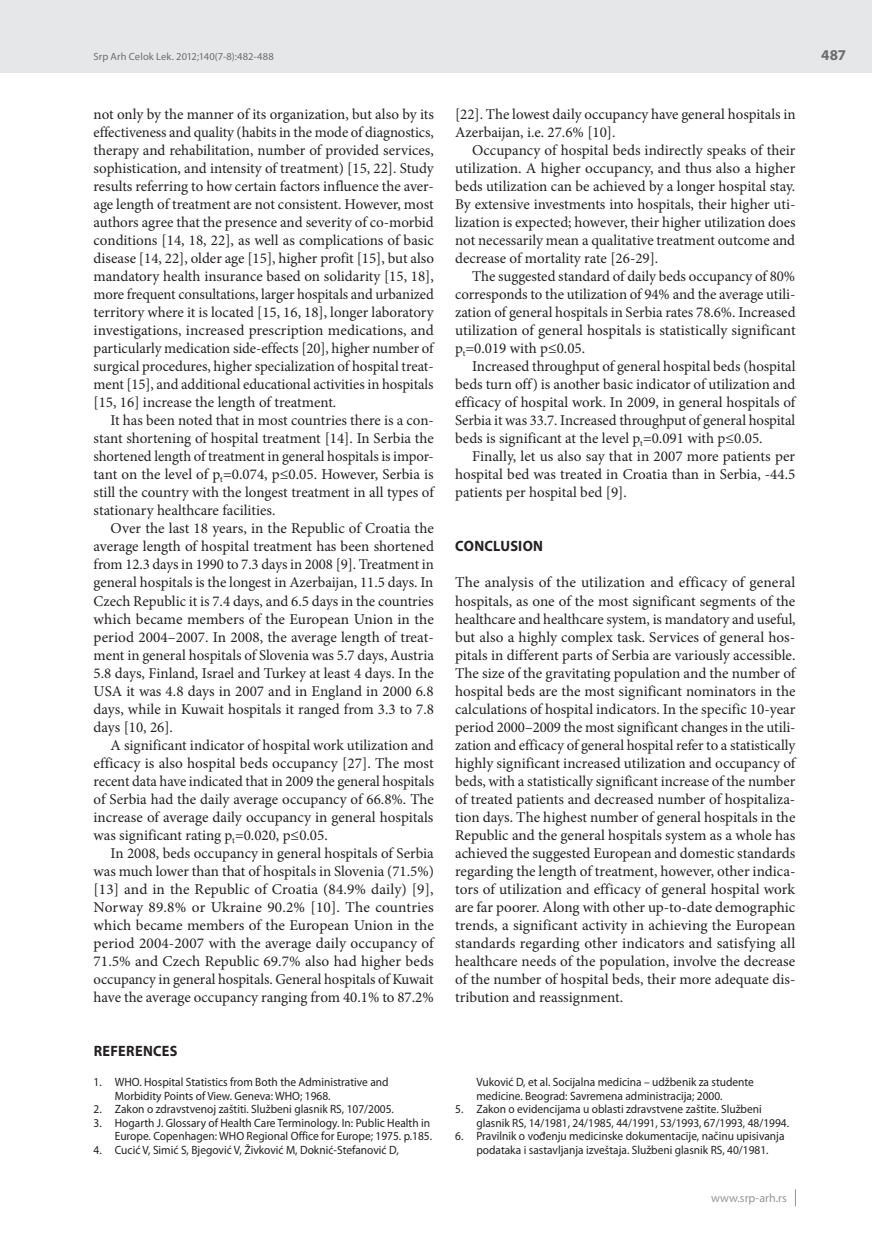
<style>
.page{position:relative;width:872px;height:1234px;background:#fff}
.page>*{position:absolute;margin:0;border:0;box-sizing:border-box;transform-origin:0 0}
.t1{font:15px/18px "Minion Pro";color:#231f20;text-align:justify}
.t2{font:700 15px "Myriad Pro";letter-spacing:.02em;color:#231f20;scale:.95 1}
.t3{font:700 15px "Myriad Pro";color:#6c6d70}
.t4{font:12px/13.5px "Myriad Pro";color:#231f20;scale:.95 1}
.t5{font:12px "Myriad Pro";letter-spacing:.005em;color:#939598}
.t6{font:10.5px "Myriad Pro";letter-spacing:.015em;color:#6c6d70}
</style>
<div class="page">
<div style="left:0;top:0;width:872px;height:72px;background:#e6e7e9"></div>
<svg style="left:795px;top:1189px;width:1px;height:16px"></svg>
<p class="t6" style="left:94px;top:50px;width:182px">Srp Arh Celok Lek. 2012;140(7-8):482-488</p>
<p class="t1" style="left:94px;top:105px;width:342px">not only by the manner of its organization, but also by its effectiveness and quality (habits in the mode of diagnostics, therapy and rehabilitation, number of provided services, sophistication, and intensity of treatment) [15, 22]. Study results referring to how certain factors influence the aver&shy;age length of treatment are not consistent. However, most authors agree that the presence and severity of co-morbid conditions [14, 18, 22], as well as complications of basic disease [14, 22], older age [15], higher profit [15], but also mandatory health insurance based on solidarity [15, 18], more frequent consultations, larger hospitals and urbanized territory where it is located [15, 16, 18], longer laboratory investigations, increased prescription medications, and particularly medication side-effects [20], higher number of surgical procedures, higher specialization of hospital treat&shy;ment [15], and additional educational activities in hospitals [15, 16] increase the length of treatment.</p>
<p class="t1" style="left:94px;top:411px;width:342px;text-indent:17px">It has been noted that in most countries there is a con&shy;stant shortening of hospital treatment [14]. In Serbia the shortened length of treatment in general hospitals is impor&shy;tant on the level of p<sub>t</sub>=0.074, p≤0.05. However, Serbia is still the country with the longest treatment in all types of stationary healthcare facilities.</p>
<p class="t1" style="left:94px;top:519px;width:342px;text-indent:17px">Over the last 18 years, in the Republic of Croatia the average length of hospital treatment has been shortened from 12.3 days in 1990 to 7.3 days in 2008 [9]. Treatment in general hospitals is the longest in Azerbaijan, 11.5 days. In Czech Republic it is 7.4 days, and 6.5 days in the countries which became members of the European Union in the period 2004–2007. In 2008, the average length of treat&shy;ment in general hospitals of Slovenia was 5.7 days, Austria 5.8 days, Finland, Israel and Turkey at least 4 days. In the USA it was 4.8 days in 2007 and in England in 2000 6.8 days, while in Kuwait hospitals it ranged from 3.3 to 7.8 days [10, 26].</p>
<p class="t1" style="left:94px;top:735px;width:342px;text-indent:17px">A significant indicator of hospital work utilization and efficacy is also hospital beds occupancy [27]. The most recent data have indicated that in 2009 the general hospitals of Serbia had the daily average occupancy of 66.8%. The increase of average daily occupancy in general hospitals was significant rating p<sub>t</sub>=0.020, p≤0.05.</p>
<p class="t1" style="left:94px;top:843px;width:342px;text-indent:17px">In 2008, beds occupancy in general hospitals of Serbia was much lower than that of hospitals in Slovenia (71.5%) [13] and in the Republic of Croatia (84.9% daily) [9], Norway 89.8% or Ukraine 90.2% [10]. The countries which became members of the European Union in the period 2004-2007 with the average daily occupancy of 71.5% and Czech Republic 69.7% also had higher beds occupancy in general hospitals. General hospitals of Kuwait have the average occupancy ranging from 40.1% to 87.2%</p>
<p class="t2" style="left:94px;top:1040px;width:90px">REFERENCES</p>
<p class="t4" style="left:115px;top:1075px;width:290px;text-indent:-21px">1. WHO. Hospital Statistics from Both the Administrative and<br>Morbidity Points of View. Geneva: WHO; 1968.</p>
<p class="t4" style="left:94px;top:1102px;width:318px">2. Zakon o zdravstvenoj zaštiti. Službeni glasnik RS, 107/2005.</p>
<p class="t4" style="left:94px;top:1115px;width:358px;text-align:right">3. Hogarth J. Glossary of Health Care Terminology. In: Public Health in<br>Europe. Copenhagen: WHO Regional Office for Europe; 1975. p.185.</p>
<p class="t4" style="left:94px;top:1142px;width:323px">4. Cucić V, Simić S, Bjegović V, Živković M, Doknić-Stefanović D,</p>
<p class="t1" style="left:455px;top:105px;width:342px">[22]. The lowest daily occupancy have general hospitals in<br>Azerbaijan, i.e. 27.6% [10].</p>
<p class="t1" style="left:455px;top:141px;width:342px;text-indent:17px">Occupancy of hospital beds indirectly speaks of their utilization. A higher occupancy, and thus also a higher beds utilization can be achieved by a longer hospital stay.<br>By extensive investments into hospitals, their higher uti&shy;lization is expected; however, their higher utilization does not necessarily mean a qualitative treatment outcome and decrease of mortality rate [26-29].</p>
<p class="t1" style="left:455px;top:267px;width:342px;text-indent:17px">The suggested standard of daily beds occupancy of 80% corresponds to the utilization of 94% and the average utili&shy;zation of general hospitals in Serbia rates 78.6%. Increased utilization of general hospitals is statistically significant p<sub>t</sub>=0.019 with p≤0.05.</p>
<p class="t1" style="left:455px;top:357px;width:342px;text-indent:17px">Increased throughput of general hospital beds (hospital beds turn off) is another basic indicator of utilization and efficacy of hospital work. In 2009, in general hospitals of Serbia it was 33.7. Increased throughput of general hospital beds is significant at the level p<sub>t</sub>=0.091 with p≤0.05.</p>
<p class="t1" style="left:455px;top:447px;width:342px;text-indent:17px">Finally, let us also say that in 2007 more patients per hospital bed was treated in Croatia than in Serbia, -44.5 patients per hospital bed [9].</p>
<p class="t2" style="left:455px;top:536px;width:94px">CONCLUSION</p>
<p class="t1" style="left:455px;top:573px;width:342px">The analysis of the utilization and efficacy of general hospitals, as one of the most significant segments of the healthcare and healthcare system, is mandatory and useful, but also a highly complex task. Services of general hos&shy;pitals in different parts of Serbia are variously accessible.<br>The size of the gravitating population and the number of hospital beds are the most significant nominators in the calculations of hospital indicators. In the specific 10-year period 2000–2009 the most significant changes in the utili&shy;zation and efficacy of general hospital refer to a statistically highly significant increased utilization and occupancy of beds, with a statistically significant increase of the number of treated patients and decreased number of hospitaliza&shy;tion days. The highest number of general hospitals in the Republic and the general hospitals system as a whole has achieved the suggested European and domestic standards regarding the length of treatment, however, other indica&shy;tors of utilization and efficacy of general hospital work are far poorer. Along with other up-to-date demographic trends, a significant activity in achieving the European standards regarding other indicators and satisfying all healthcare needs of the population, involve the decrease of the number of hospital beds, their more adequate dis&shy;tribution and reassignment.</p>
<p class="t4" style="left:476px;top:1075px;width:294px">Vuković D, et al. Socijalna medicina – udžbenik za studente medicine. Beograd: Savremena administracija; 2000.</p>
<p class="t4" style="left:476px;top:1102px;width:331px;text-indent:-21px">5. Zakon o evidencijama u oblasti zdravstvene zaštite. Službeni glasnik RS, 14/1981, 24/1985, 44/1991, 53/1993, 67/1993, 48/1994.</p>
<p class="t4" style="left:455px;top:1129px;width:348px;text-align:center">6. Pravilnik o vođenju medicinske dokumentacije, načinu upisivanja podataka i sastavljanja izveštaja. Službeni glasnik RS, 40/1981.</p>
<p class="t5" style="left:711px;top:1190px;width:77px">www.srp-arh.rs</p>
<p class="t3" style="left:821px;top:45px;width:27px">487</p>
</div>
